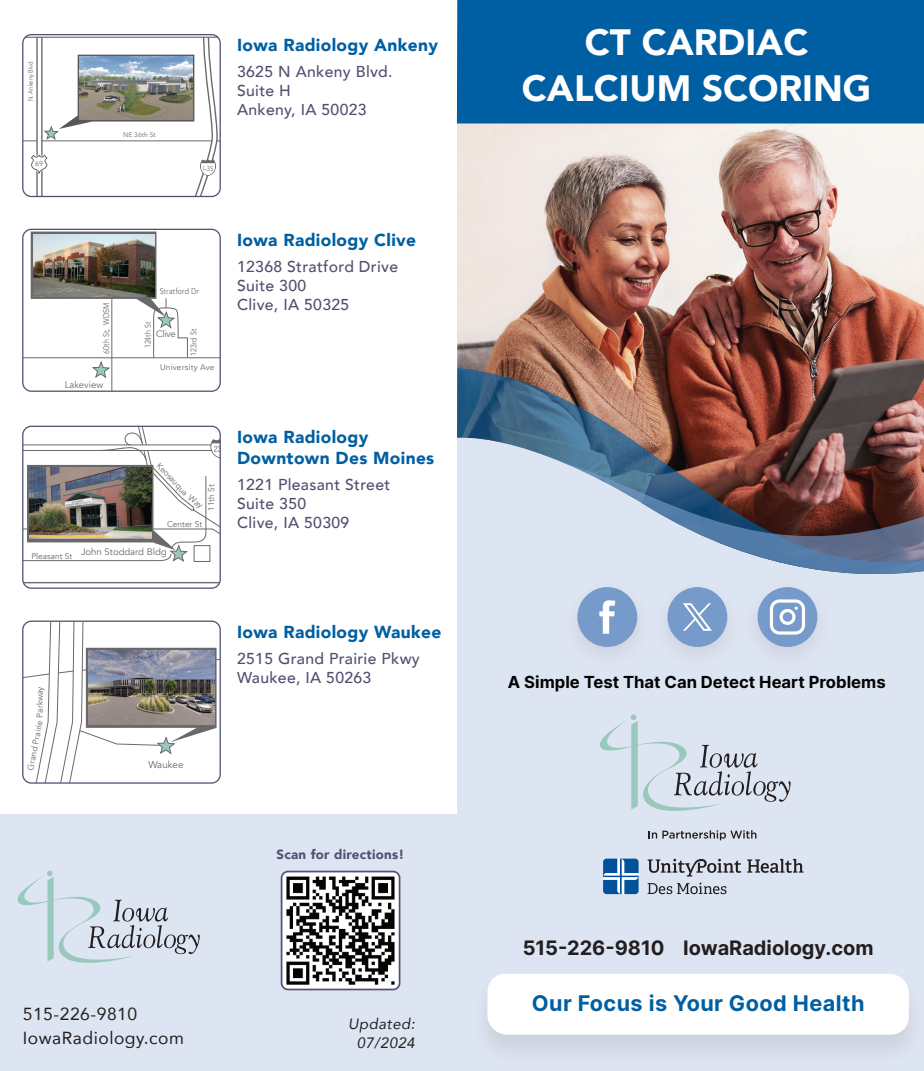
<style>
.page{position:relative;width:924px;height:1071px;background:#fff}
.page>*{position:absolute;margin:0;border:0;box-sizing:border-box;transform-origin:0 0}
.t1{font:900 36.57px/46.6px "Avenir";color:#fff;text-align:center}
.t2{font:21.53px "Inter";letter-spacing:.02em;color:#005fa2}
.t3{font:19.95px "Inter";color:#231f20}
.t4{font:17.5px/24px "Avenir";letter-spacing:.03em;color:#231f20}
.t5{font:900 17.32px/20.8px "Avenir";letter-spacing:.02em;color:#005fa2}
.t6{font:16.62px "Inter";color:#040503}
.t7{font:500 15.75px/18.9px "Avenir";letter-spacing:.02em;color:#515071}
.t8{font:italic 14.88px/19.1px "Avenir";letter-spacing:.03em;color:#231f20;text-align:center}
.t9{font:900 13.3px "Avenir";letter-spacing:.02em;color:#515071}
.t10{font:9.8px "Avenir";color:#69696c}
.t11{font:9.45px "Avenir";color:#69696c}
.t12{font:8.58px "Avenir";color:#69696c}
.t13{font:8.4px "Avenir";color:#69696c}
.t14{font:8.22px "Avenir";letter-spacing:.02em;color:#69696c;scale:.85 1}
.t15{font:8.22px "Avenir";letter-spacing:.02em;color:#69696c}
.t16{font:7.17px "Avenir";color:#69696c;scale:.82 1}
.t17{font:7.17px "Avenir";color:#69696c}
.t18{font:6.65px "Avenir";letter-spacing:.02em;color:#69696c;scale:.85 1}
.t19{font:6.65px "Avenir";letter-spacing:.02em;color:#69696c}
</style>
<div class="page">
<div style="left:457px;top:107px;width:467px;height:964px;background:#dee5f2"></div>
<div style="left:470px;top:972px;width:454px;height:94px;background:#231f20;opacity:.1"></div>
<div style="left:487px;top:974px;width:422px;height:61px;background:#fff"></div>
<img style="left:457px;top:123px;width:467px;height:244px">
<img style="left:457px;top:367px;width:467px;height:54px">
<img style="left:457px;top:421px;width:467px;height:153px">
<svg style="left:603px;top:859px;width:35px;height:35px"></svg>
<svg style="left:647px;top:859px;width:94px;height:18px"></svg>
<svg style="left:747px;top:859px;width:56px;height:14px"></svg>
<svg style="left:647px;top:883px;width:79px;height:11px"></svg>
<svg style="left:648px;top:830px;width:108px;height:10px"></svg>
<svg style="left:600px;top:714px;width:190px;height:97px"></svg>
<div style="left:457px;top:0;width:467px;height:123px;background:#005fa2"></div>
<svg style="left:23px;top:229px;width:197px;height:161px"></svg>
<img style="left:33px;top:234px;width:121px;height:63px">
<div style="left:22px;top:229px;width:199px;height:163px;border:1px solid #515071;border-radius:9px"></div>
<svg style="left:23px;top:36px;width:197px;height:160px"></svg>
<div style="left:22px;top:34px;width:199px;height:163px;border:1px solid #515071;border-radius:9px"></div>
<svg style="left:23px;top:621px;width:197px;height:161px"></svg>
<div style="left:22px;top:621px;width:199px;height:163px;border:1px solid #515071;border-radius:9px"></div>
<div style="left:667px;top:587px;width:60px;height:60px;background:#769ac9;border-radius:50%"></div>
<svg style="left:683px;top:603px;width:29px;height:28px"></svg>
<div style="left:757px;top:587px;width:60px;height:60px;background:#769ac9;border-radius:50%"></div>
<div style="left:577px;top:587px;width:60px;height:60px;background:#769ac9;border-radius:50%"></div>
<svg style="left:599px;top:600px;width:16px;height:34px"></svg>
<svg style="left:770px;top:599px;width:35px;height:36px"></svg>
<div style="left:0;top:814px;width:457px;height:257px;background:#dee5f2"></div>
<svg style="left:17px;top:871px;width:183px;height:92px"></svg>
<img style="left:284px;top:874px;width:113px;height:113px">
<div style="left:281px;top:871px;width:119px;height:119px;border:2px solid #515071;border-radius:7px"></div>
<img style="left:23px;top:426px;width:197px;height:162px">
<p class="t18" style="left:27px;top:101px;width:49px;rotate:-90deg">N. Ankeny Blvd</p>
<p class="t17" style="left:35px;top:160px;width:9px">69</p>
<p class="t19" style="left:123px;top:131px;width:34px">NE 36th St</p>
<p class="t16" style="left:203px;top:164px;width:14px">I-35</p>
<p class="t5" style="left:237px;top:34px;width:202px">Iowa Radiology Ankeny</p>
<p class="t7" style="left:237px;top:62px;width:157px">3625 N Ankeny Blvd.<br>Suite H<br>Ankeny, IA 50023</p>
<p class="t14" style="left:101px;top:354px;width:62px;rotate:-90deg">60th St, WDSM</p>
<p class="t11" style="left:65px;top:379px;width:40px">Lakeview</p>
<p class="t14" style="left:160px;top:287px;width:47px">Stratford Dr</p>
<p class="t14" style="left:143px;top:348px;width:32px;rotate:-90deg">124th St</p>
<p class="t11" style="left:156px;top:328px;width:21px">Clive</p>
<p class="t14" style="left:189px;top:356px;width:33px;rotate:-90deg">123rd St</p>
<p class="t15" style="left:160px;top:362px;width:56px">University Ave</p>
<p class="t5" style="left:237px;top:229px;width:180px">Iowa Radiology Clive</p>
<p class="t7" style="left:237px;top:256px;width:163px">12368 Stratford Drive<br>Suite 300<br>Clive, IA 50325</p>
<p class="t13" style="left:32px;top:551px;width:42px">Pleasant St</p>
<p class="t13" style="left:162px;top:460px;width:43px;rotate:47deg">Keosauqua</p>
<p class="t13" style="left:206px;top:511px;width:28px;rotate:-90deg">11th St</p>
<p class="t13" style="left:167px;top:519px;width:37px">Center St</p>
<p class="t11" style="left:81px;top:546px;width:87px">John Stoddard Bldg</p>
<p class="t5" style="left:237px;top:426px;width:199px">Iowa Radiology<br>Downtown Des Moines</p>
<p class="t7" style="left:237px;top:474px;width:155px">1221 Pleasant Street<br>Suite 350<br>Clive, IA 50309</p>
<p class="t13" style="left:222px;top:498px;width:59px">Medical Center</p>
<p class="t12" style="left:35px;top:718px;width:33px;rotate:-90deg">Parkway</p>
<p class="t12" style="left:25px;top:769px;width:52px;rotate:-79deg">Grand Prairie</p>
<p class="t10" style="left:148px;top:759px;width:37px">Waukee</p>
<p class="t5" style="left:237px;top:621px;width:206px">Iowa Radiology Waukee</p>
<p class="t7" style="left:237px;top:648px;width:184px">2515 Grand Prairie Pkwy<br>Waukee, IA 50263</p>
<p class="t9" style="left:276px;top:843px;width:129px">Scan for directions!</p>
<p class="t4" style="left:23px;top:1002px;width:163px">515-226-9810<br>IowaRadiology.com</p>
<p class="t8" style="left:348px;top:1014px;width:68px">Updated:<br>07/2024</p>
<h1 class="t1" style="left:522px;top:18px;width:351px">CT CARDIAC<br>CALCIUM SCORING</h1>
<p class="t6" style="left:508px;top:670px;width:379px">A Simple Test That Can Detect Heart Problems</p>
<p class="t3" style="left:522px;top:933px;width:352px">515-226-9810 IowaRadiology.com</p>
<h2 class="t2" style="left:532px;top:988px;width:334px">Our Focus is Your Good Health</h2>
</div>
